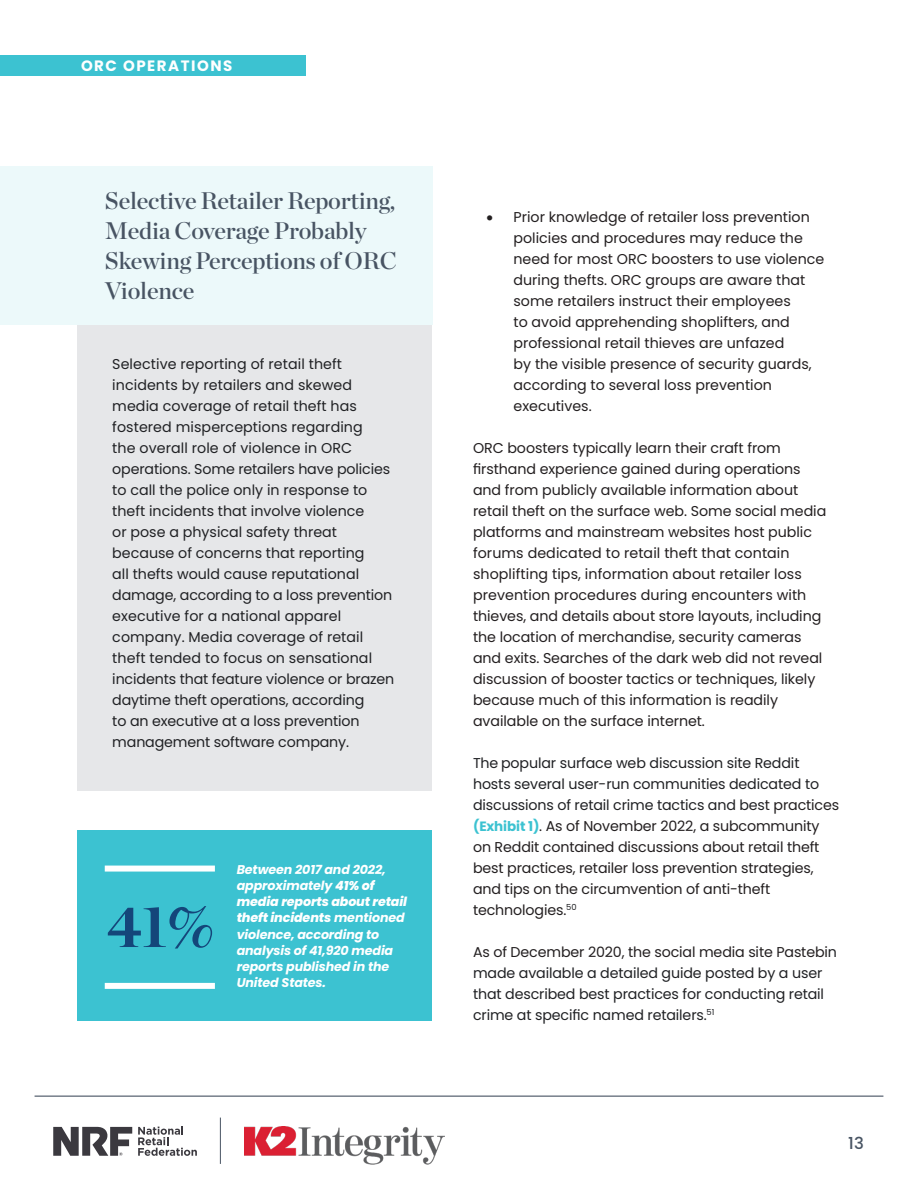
<style>
.page{position:relative;width:918px;height:1188px;background:#fff}
.page>*{position:absolute;margin:0;border:0;box-sizing:border-box;transform-origin:0 0}
.t1{font:700 59.1px "Chronicle Display";color:#0e326c}
.TextBox_Header{font:24px/30px "Chronicle Display Semi";letter-spacing:-.01em;color:#485463}
.t2{font:500 16.5px "Poppins";color:#485463}
.t3{font:700 15px "Poppins";letter-spacing:.1em;color:#fff}
.Body_Copy{font:14.25px/21px "Poppins";letter-spacing:-.005em;color:#231f20}
.Body_Copy-2{font:14.25px/21px "Poppins";color:#202124}
.Body_Copy-3{font:italic 700 12.75px/16.2px "Poppins";letter-spacing:-.01em;color:#fff}
.s1{font-weight:800}
.s2{color:#202124}
.s3{font-weight:700;font-size:13.5px;color:#3cc2d1}
.s4{color:#231f20}
</style>
<div class="page">
<hr style="left:220px;top:1118px;width:1px;height:46px;background:#485463">
<hr style="left:35px;top:1096px;width:848px;height:1px;background:#485463">
<img style="left:244px;top:1126px;width:200px;height:39px">
<svg style="left:53px;top:1126px;width:144px;height:30px"></svg>
<div style="left:0;top:55px;width:306px;height:21px;background:#3cc2d1"></div>
<div style="left:78px;top:323px;width:354px;height:468px;background:#e6e7e9"></div>
<div style="left:0;top:166px;width:433px;height:158px;background:#ecf9fa"></div>
<div style="left:78px;top:830px;width:354px;height:191px;background:#3cc2d1"></div>
<div style="left:105px;top:866px;width:110px;height:6px;background:#fff"></div>
<div style="left:105px;top:983px;width:110px;height:6px;background:#fff"></div>
<p class="t3" style="left:81px;top:57px;width:153px">ORC OPERATIONS</p>
<p class="TextBox_Header" style="left:105px;top:184px;width:293px">Selective Retailer Reporting,<br>Media Coverage Probably<br>Skewing Perceptions of ORC<br>Violence</p>
<p class="Body_Copy-2" style="left:112px;top:354px;width:284px">Selective reporting of retail theft incidents by retailers and skewed media coverage of retail theft has fostered misperceptions regarding<br>the overall role of violence in ORC operations. Some retailers have policies to call the police only in response to theft incidents that involve violence<br>or pose a physical safety threat because of concerns that reporting<br>all thefts would cause reputational damage, according to a loss prevention executive for a national apparel company. Media coverage of retail theft tended to focus on sensational incidents that feature violence or brazen daytime theft operations, according<br>to an executive at a loss prevention management software company.</p>
<h1 class="t1" style="left:107px;top:879px;width:109px">41%</h1>
<p class="Body_Copy-3" style="left:237px;top:862px;width:172px">Between 2017 and 2022, approximately <span class="s1">41% of media reports about retail theft incidents</span> mentioned violence, according to analysis of 41,920 media reports published in the<br>United States.</p>
<p class="Body_Copy" style="left:514px;top:207px;width:312px;text-indent:-27px">• Prior knowledge of retailer loss prevention policies and procedures may reduce the need for most ORC boosters to use violence during thefts. ORC groups are aware that some retailers instruct their employees<br>to avoid apprehending shoplifters, and professional retail thieves are unfazed<br>by the visible presence of security guards, according to several loss prevention executives.</p>
<p class="Body_Copy" style="left:473px;top:438px;width:355px">ORC boosters typically learn their craft from firsthand experience gained during operations and from publicly available information about retail theft on the surface web. Some social media platforms and mainstream websites host public forums dedicated to retail theft that contain shoplifting tips, information about retailer loss prevention procedures during encounters with thieves, and details about store layouts, including the location of merchandise, security cameras and exits. Searches of the dark web did not reveal discussion of booster tactics or techniques, likely because much of this information is readily available on the surface internet.</p>
<p class="Body_Copy" style="left:473px;top:753px;width:368px"><span class="s2">The popular surface web discussion site Reddit hosts several user-run communities dedicated to discussions of retail crime tactics and bes</span>t practices <span class="s3">(Exhibit 1)</span>. As of November 2022, a subcommunity on Reddit contained discussions about retail theft best practices, retailer loss prevention strategies, and tips on the circumvention of anti-theft technologies.<sup>50</sup></p>
<p class="Body_Copy-2" style="left:473px;top:942px;width:365px"><span class="s4">As of December 2020, the social media site Pastebi</span>n made available a detailed guide posted by a user that described best practices for conducting retail crime at specific named retailers.<sup>51</sup></p>
<p class="t2" style="left:848px;top:1134px;width:17px">13</p>
</div>
